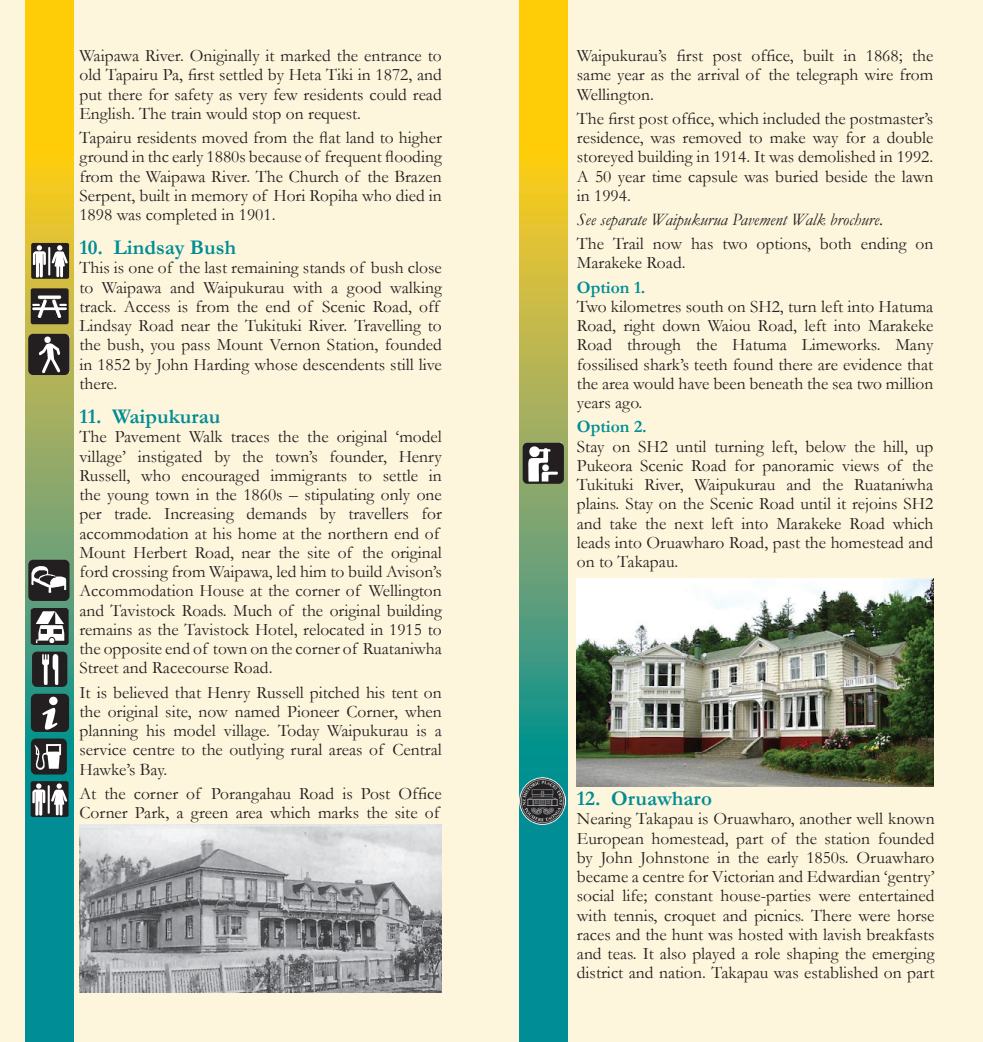
<style>
.page{position:relative;width:983px;height:1042px;background:#fff}
.page>*{position:absolute;margin:0;border:0;box-sizing:border-box;transform-origin:0 0}
.t1{font:700 21px "Garamond";color:#008d96}
.t2{font:17.5px/19.2px "Garamond";color:#231f20;text-align:justify}
.t3{font:italic 17.5px "Garamond";color:#231f20}
.t4{font:700 17.5px "Garamond";color:#008d96}
</style>
<div class="page">
<div style="left:0;top:0;width:982px;height:1042px;background:#fef6dc"></div>
<svg style="left:26px;top:0;width:48px;height:1042px"></svg>
<svg style="left:519px;top:0;width:48px;height:1042px"></svg>
<img style="left:522px;top:442px;width:41px;height:42px">
<img style="left:79px;top:824px;width:362px;height:168px">
<img style="left:576px;top:578px;width:357px;height:208px">
<img style="left:519px;top:778px;width:46px;height:46px">
<svg style="left:31px;top:781px;width:37px;height:36px"></svg>
<hr style="left:48px;top:785px;width:2px;height:29px;background:#fff">
<svg style="left:32px;top:783px;width:13px;height:32px"></svg>
<svg style="left:51px;top:783px;width:16px;height:32px"></svg>
<img style="left:31px;top:738px;width:36px;height:36px">
<div style="left:31px;top:694px;width:38px;height:38px;background:#231f20;border-radius:5px"></div>
<div style="left:49px;top:697px;width:9px;height:8px;background:#fff;border-radius:50%"></div>
<svg style="left:42px;top:707px;width:16px;height:23px"></svg>
<img style="left:32px;top:651px;width:35px;height:36px">
<div style="left:31px;top:609px;width:38px;height:35px;background:#231f20;border-radius:2px"></div>
<img style="left:35px;top:611px;width:30px;height:33px">
<img style="left:28px;top:560px;width:41px;height:41px">
<div style="left:31px;top:288px;width:38px;height:36px;background:#231f20;border-radius:2px"></div>
<svg style="left:38px;top:295px;width:23px;height:4px"></svg>
<svg style="left:32px;top:299px;width:35px;height:19px"></svg>
<svg style="left:31px;top:243px;width:38px;height:36px"></svg>
<svg style="left:33px;top:245px;width:35px;height:32px"></svg>
<img style="left:28px;top:334px;width:41px;height:41px">
<p class="t2" style="left:79px;top:46px;width:364px">Waipawa River. Oniginally it marked the entrance to old Tapairu Pa, first settled by Heta Tiki in 1872, and put there for safety as very few residents could read English. The train would stop on request.</p>
<p class="t2" style="left:79px;top:128px;width:364px">Tapairu residents moved from the flat land to higher ground in thc early 1880s because of frequent flooding from the Waipawa River. The Church of the Brazen Serpent, built in memory of Hori Ropiha who died in 1898 was completed in 1901.</p>
<p class="t1" style="left:79px;top:235px;width:158px">10. Lindsay Bush</p>
<p class="t2" style="left:79px;top:258px;width:364px;text-align:left">This is one of the last remaining stands of bush close to Waipawa and Waipukurau with a good walking track. Access is from the end of Scenic Road, off Lindsay Road near the Tukituki River. Travelling to the bush, you pass Mount Vernon Station, founded in 1852 by John Harding whose descendents still live there.</p>
<p class="t1" style="left:79px;top:404px;width:142px">11. Waipukurau</p>
<p class="t2" style="left:79px;top:427px;width:364px;text-align:left">The Pavement Walk traces the the original ‘model village’ instigated by the town’s founder, Henry Russell, who encouraged immigrants to settle in the young town in the 1860s – stipulating only one per trade. Increasing demands by travellers for accommodation at his home at the northern end of Mount Herbert Road, near the site of the original ford crossing from Waipawa, led him to build Avison’s Accommodation House at the corner of Wellington and Tavistock Roads. Much of the original building remains as the Tavistock Hotel, relocated in 1915 to the opposite end of town on the corner of Ruataniwha Street and Racecourse Road.</p>
<p class="t2" style="left:79px;top:682px;width:364px">It is believed that Henry Russell pitched his tent on the original site, now named Pioneer Corner, when planning his model village. Today Waipukurau is a service centre to the outlying rural areas of Central Hawke’s Bay.</p>
<p class="t2" style="left:79px;top:783px;width:364px">At the corner of Porangahau Road is Post Office<br>Corner Park, a green area which marks the site of</p>
<p class="t2" style="left:576px;top:46px;width:358px">Waipukurau’s first post office, built in 1868; the same year as the arrival of the telegraph wire from Wellington.</p>
<p class="t2" style="left:576px;top:108px;width:358px">The first post office, which included the postmaster’s residence, was removed to make way for a double storeyed building in 1914. It was demolished in 1992.<br>A 50 year time capsule was buried beside the lawn in 1994.</p>
<p class="t3" style="left:576px;top:209px;width:308px">See separate Waipukurua Pavement Walk brochure.</p>
<p class="t2" style="left:576px;top:234px;width:358px">The Trail now has two options, both ending on<br>Marakeke Road.</p>
<p class="t4" style="left:576px;top:277px;width:70px">Option 1.</p>
<p class="t2" style="left:576px;top:297px;width:358px">Two kilometres south on SH2, turn left into Hatuma Road, right down Waiou Road, left into Marakeke Road through the Hatuma Limeworks. Many fossilised shark’s teeth found there are evidence that the area would have been beneath the sea two million years ago.</p>
<p class="t4" style="left:576px;top:416px;width:71px">Option 2.</p>
<p class="t2" style="left:576px;top:436px;width:358px">Stay on SH2 until turning left, below the hill, up Pukeora Scenic Road for panoramic views of the Tukituki River, Waipukurau and the Ruataniwha plains. Stay on the Scenic Road until it rejoins SH2 and take the next left into Marakeke Road which leads into Oruawharo Road, past the homestead and on to Takapau.</p>
<p class="t1" style="left:576px;top:786px;width:137px">12. Oruawharo</p>
<p class="t2" style="left:576px;top:809px;width:359px">Nearing Takapau is Oruawharo, another well known European homestead, part of the station founded by John Johnstone in the early 1850s. Oruawharo became a centre for Victorian and Edwardian ‘gentry’ social life; constant house-parties were entertained with tennis, croquet and picnics. There were horse races and the hunt was hosted with lavish breakfasts and teas. It also played a role shaping the emerging district and nation. Takapau was established on part</p>
</div>
